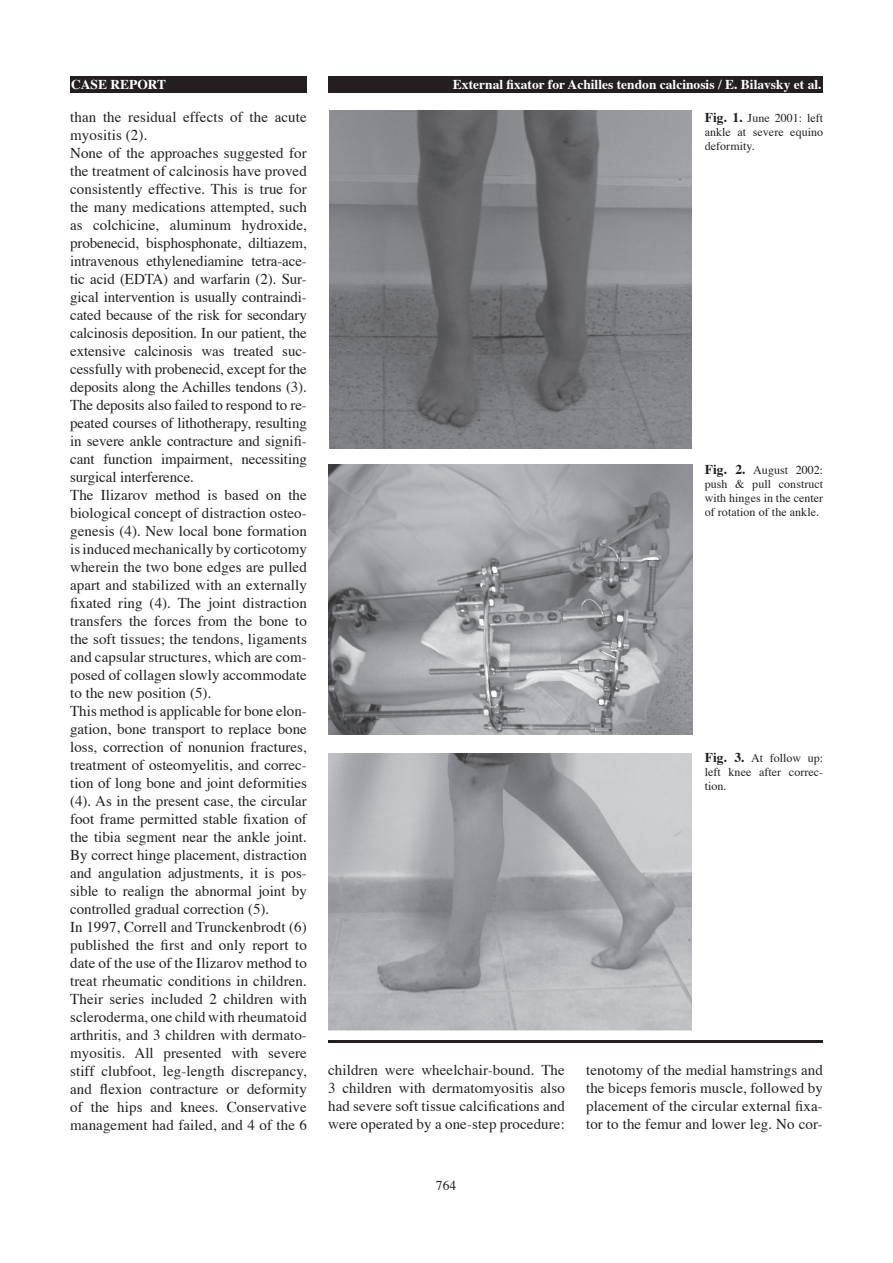
<style>
.page{position:relative;width:893px;height:1263px;background:#fff}
.page>*{position:absolute;margin:0;border:0;box-sizing:border-box;transform-origin:0 0}
.t1{font:15px/18px "Times";letter-spacing:.005em;color:#231f20;text-align:justify}
.t2{font:700 13.5px "Times";color:#fff}
.t3{font:13.5px "Times";color:#231f20}
.t4{font:12px/14.2px "Times";letter-spacing:.005em;color:#231f20;text-align:justify}
.s1{font-weight:700;font-size:13.5px}
</style>
<div class="page">
<div style="left:328px;top:77px;width:495px;height:16px;background:#231f20"></div>
<div style="left:70px;top:77px;width:237px;height:16px;background:#231f20"></div>
<img style="left:329px;top:111px;width:363px;height:338px">
<img style="left:329px;top:464px;width:363px;height:271px">
<img style="left:329px;top:753px;width:362px;height:277px">
<hr style="left:328px;top:1040px;width:495px;height:3px;background:#231f20">
<p class="t2" style="left:71px;top:71px;width:97px">CASE REPORT</p>
<p class="t2" style="left:453px;top:71px;width:370px">External fixator for Achilles tendon calcinosis / E. Bilavsky et al.</p>
<p class="t1" style="left:70px;top:106px;width:238px;text-align:left">than the residual effects of the acute myositis (2).<br>None of the approaches suggested for the treatment of calcinosis have proved consistently effective. This is true for the many medications attempted, such as colchicine, aluminum hydroxide, probenecid, bisphosphonate, diltiazem, intravenous ethylenediamine tetra-ace&shy;tic acid (EDTA) and warfarin (2). Sur&shy;gical intervention is usually contraindi&shy;cated because of the risk for secondary calcinosis deposition. In our patient, the extensive calcinosis was treated suc&shy;cessfully with probenecid, except for the deposits along the Achilles tendons (3).<br>The deposits also failed to respond to re&shy;peated courses of lithotherapy, resulting in severe ankle contracture and signifi&shy;cant function impairment, necessiting surgical interference.<br>The Ilizarov method is based on the biological concept of distraction osteo&shy;genesis (4). New local bone formation is induced mechanically by corticotomy wherein the two bone edges are pulled apart and stabilized with an externally fixated ring (4). The joint distraction transfers the forces from the bone to the soft tissues; the tendons, ligaments and capsular structures, which are com&shy;posed of collagen slowly accommodate to the new position (5).<br>This method is applicable for bone elon&shy;gation, bone transport to replace bone loss, correction of nonunion fractures, treatment of osteomyelitis, and correc&shy;tion of long bone and joint deformities (4). As in the present case, the circular foot frame permitted stable fixation of the tibia segment near the ankle joint.<br>By correct hinge placement, distraction and angulation adjustments, it is pos&shy;sible to realign the abnormal joint by controlled gradual correction (5).<br>In 1997, Correll and Trunckenbrodt (6) published the first and only report to date of the use of the Ilizarov method to treat rheumatic conditions in children.<br>Their series included 2 children with scleroderma, one child with rheumatoid arthritis, and 3 children with dermato&shy;myositis. All presented with severe stiff clubfoot, leg-length discrepancy, and flexion contracture or deformity of the hips and knees. Conservative management had failed, and 4 of the 6</p>
<p class="t4" style="left:705px;top:110px;width:120px"><span class="s1">Fig. 1.</span> June 2001: left ankle at severe equino deformity.</p>
<p class="t4" style="left:705px;top:461px;width:120px"><span class="s1">Fig. 2.</span> August 2002: push &amp; pull construct with hinges in the center of rotation of the ankle.</p>
<p class="t4" style="left:705px;top:749px;width:120px"><span class="s1">Fig. 3.</span> At follow up: left knee after correc&shy;tion.</p>
<p class="t1" style="left:328px;top:1059px;width:238px">children were wheelchair-bound. The 3 children with dermatomyositis also had severe soft tissue calcifications and were operated by a one-step procedure:</p>
<p class="t1" style="left:586px;top:1059px;width:238px">tenotomy of the medial hamstrings and the biceps femoris muscle, followed by placement of the circular external fixa&shy;tor to the femur and lower leg. No cor-</p>
<p class="t3" style="left:436px;top:1172px;width:22px">764</p>
</div>
